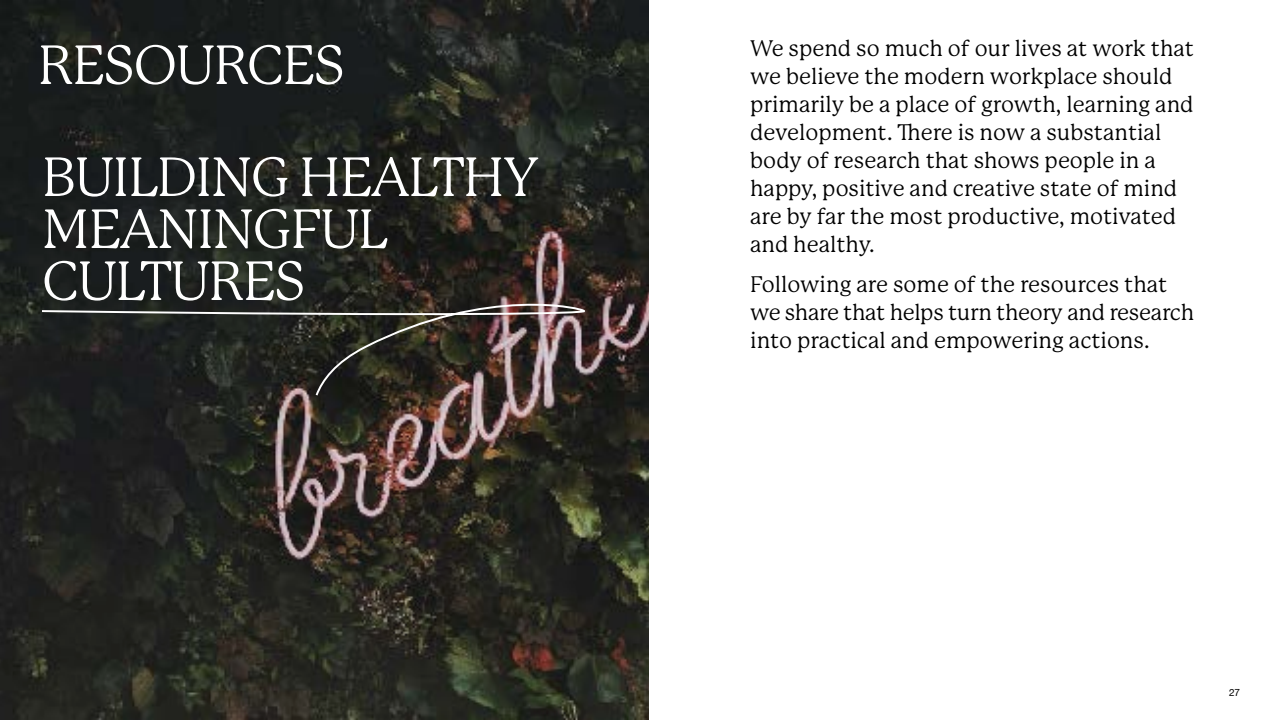
<style>
.page{position:relative;width:1280px;height:720px;background:#fff}
.page>*{position:absolute;margin:0;border:0;box-sizing:border-box;transform-origin:0 0}
.t1{font:54px/52px "P22 Mackinac Pro";letter-spacing:-.03em;color:#fff}
.t2{font:22px/28px "P22 Mackinac Pro";color:#000}
.t3{font:10px "Helvetica Neue";color:#000}
</style>
<div class="page">
<img style="left:0;top:0;width:649px;height:720px">
<svg style="left:42px;top:304px;width:543px;height:91px"></svg>
<h1 class="t1" style="left:38px;top:40px;width:309px">RESOURCES</h1>
<p class="t2" style="left:750px;top:35px;width:445px">We spend so much of our lives at work that we believe the modern workplace should primarily be a place of growth, learning and development. There is now a substantial body of research that shows people in a happy, positive and creative state of mind are by far the most productive, motivated and healthy.</p>
<p class="t2" style="left:750px;top:271px;width:445px">Following are some of the resources that we share that helps turn theory and research into practical and empowering actions.</p>
<h1 class="t1" style="left:42px;top:152px;width:499px">BUILDING HEALTHY<br>MEANINGFUL<br>CULTURES</h1>
<p class="t3" style="left:1229px;top:685px;width:12px">27</p>
</div>
